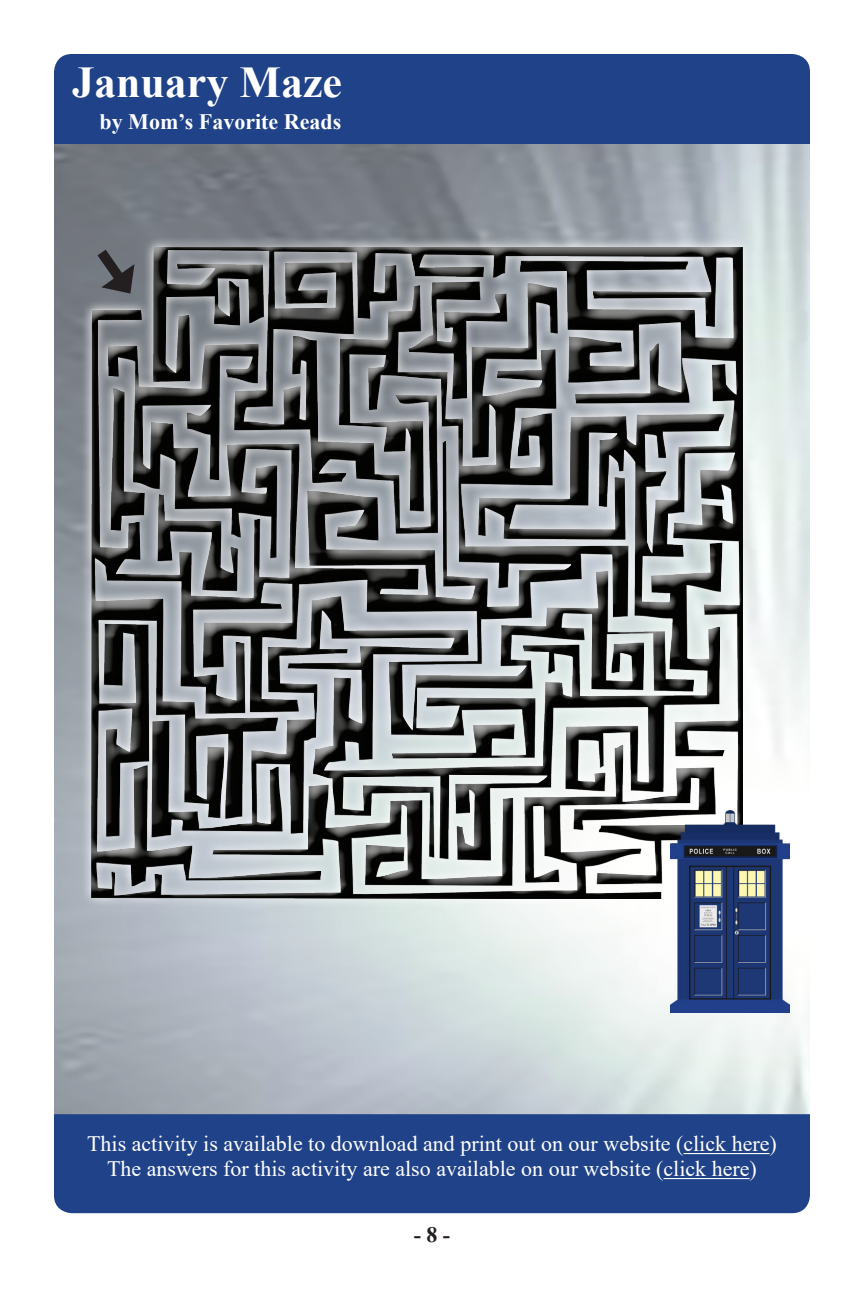
<style>
.page{position:relative;width:864px;height:1296px;background:#fff}
.page>*{position:absolute;margin:0;border:0;box-sizing:border-box;transform-origin:0 0}
.Article_Tite_for_TOC{font:700 44px "Times New Roman";color:#fff}
.Paragraph_Style_1{font:22px/25px "Times New Roman";color:#fff;text-align:center}
.Article_Author_for_T{font:700 22px "Times New Roman";color:#fff}
.t1{font:700 22px "Times New Roman";color:#231f20}
</style>
<div class="page">
<img style="left:54px;top:144px;width:756px;height:970px">
<div style="left:54px;top:54px;width:756px;height:90px;background:#204288"></div>
<div style="left:54px;top:1114px;width:756px;height:99px;background:#204288"></div>
<hr style="left:683px;top:1153px;width:87px;height:1px;background:#fff">
<hr style="left:664px;top:1178px;width:86px;height:1px;background:#fff">
<svg style="left:81px;top:237px;width:672px;height:672px"></svg>
<div style="left:90px;top:248px;width:654px;height:651px;background:#231f20;opacity:.75"></div>
<img style="left:671px;top:810px;width:118px;height:203px">
<svg style="left:88px;top:239px;width:49px;height:58px"></svg>
<p class="Article_Tite_for_TOC" style="left:72px;top:51px;width:272px">January Maze</p>
<p class="Article_Author_for_T" style="left:100px;top:106px;width:243px">by Mom’s Favorite Reads</p>
<p class="Paragraph_Style_1" style="left:87px;top:1131px;width:691px">This activity is available to download and print out on our website (click here)<br>The answers for this activity are also available on our website (click here)</p>
<p class="t1" style="left:414px;top:1219px;width:38px">- 8 -</p>
</div>
